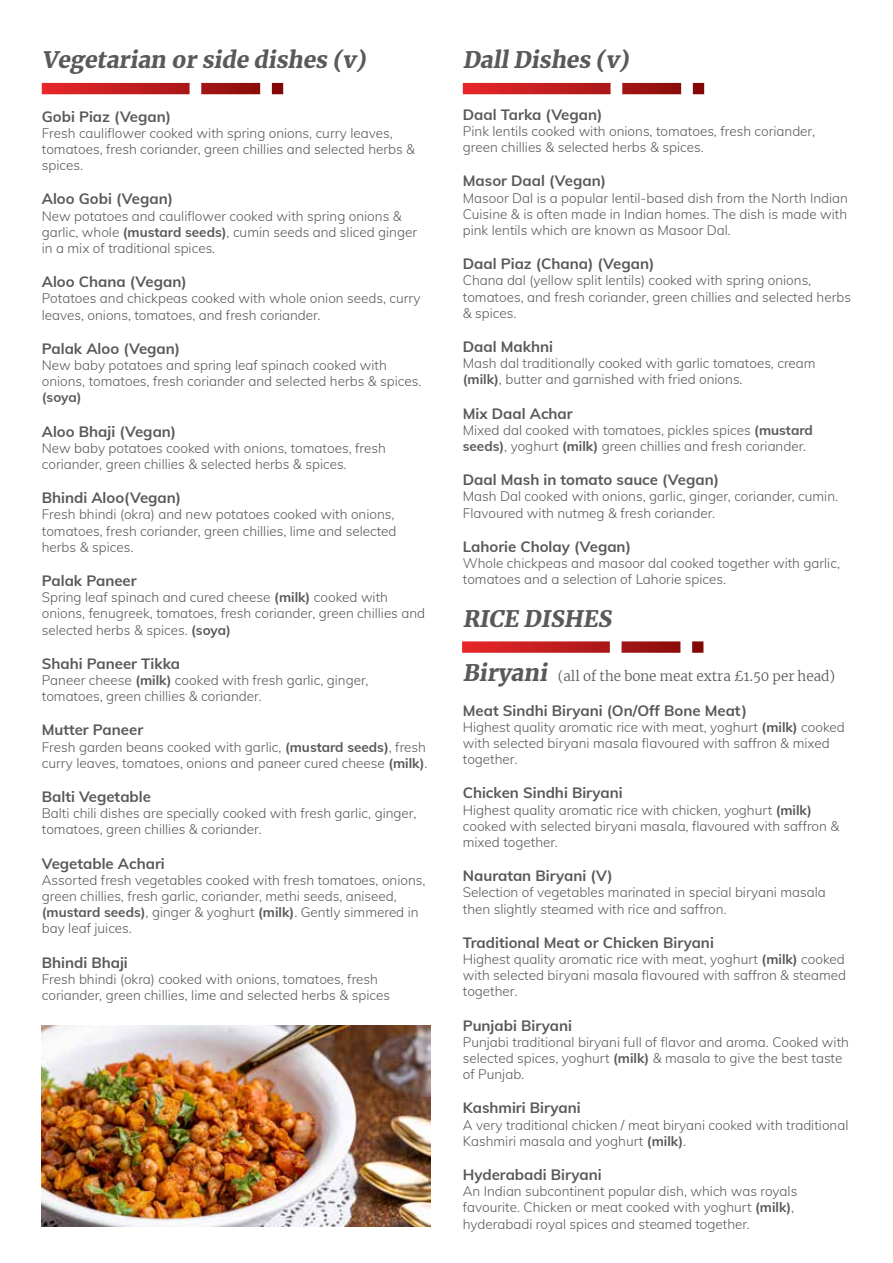
<style>
.page{position:relative;width:893px;height:1263px;background:#fff}
.page>*{position:absolute;margin:0;border:0;box-sizing:border-box;transform-origin:0 0}
.t1{font:italic 900 22.5px "Merriweather";color:#58595b}
.t2{font:700 15px "Muli";color:#58595b}
.t3{font:300 13.5px/16.2px "Muli";color:#58595b}
.t4{font:300 13.5px "Merriweather";color:#58595b}
.t5{font:700 13.5px "Muli";color:#58595b}
.s1{font-weight:700}
.s2{font-weight:900;font-style:italic;font-size:22.5px}
</style>
<div class="page">
<svg style="left:463px;top:83px;width:241px;height:11px;background:#be2f30"></svg>
<svg style="left:42px;top:83px;width:241px;height:11px;background:#be2f30"></svg>
<svg style="left:462px;top:641px;width:241px;height:12px;background:#c23b3c"></svg>
<img style="left:42px;top:1025px;width:388px;height:202px">
<h1 class="t1" style="left:42px;top:44px;width:330px">Vegetarian or side dishes (v)</h1>
<p class="t2" style="left:42px;top:105px;width:131px">Gobi Piaz (Vegan)</p>
<p class="t3" style="left:42px;top:124px;width:375px">Fresh cauliflower cooked with spring onions, curry leaves, tomatoes, fresh coriander, green chillies and selected herbs &amp; spices.</p>
<p class="t2" style="left:42px;top:188px;width:133px">Aloo Gobi (Vegan)</p>
<p class="t3" style="left:42px;top:207px;width:377px">New potatoes and cauliflower cooked with spring onions &amp; garlic, whole <span class="s1">(mustard seeds)</span>, cumin seeds and sliced ginger in a mix of traditional spices.</p>
<p class="t2" style="left:42px;top:271px;width:146px">Aloo Chana (Vegan)</p>
<p class="t3" style="left:42px;top:290px;width:380px">Potatoes and chickpeas cooked with whole onion seeds, curry leaves, onions, tomatoes, and fresh coriander.</p>
<p class="t2" style="left:42px;top:337px;width:140px">Palak Aloo (Vegan)</p>
<p class="t3" style="left:42px;top:356px;width:381px">New baby potatoes and spring leaf spinach cooked with onions, tomatoes, fresh coriander and selected herbs &amp; spices.</p>
<p class="t5" style="left:42px;top:388px;width:41px">(soya)</p>
<p class="t2" style="left:42px;top:420px;width:136px">Aloo Bhaji (Vegan)</p>
<p class="t3" style="left:42px;top:439px;width:345px">New baby potatoes cooked with onions, tomatoes, fresh coriander, green chillies &amp; selected herbs &amp; spices.</p>
<p class="t2" style="left:42px;top:487px;width:141px">Bhindi Aloo(Vegan)</p>
<p class="t3" style="left:42px;top:506px;width:356px">Fresh bhindi (okra) and new potatoes cooked with onions, tomatoes, fresh coriander, green chillies, lime and selected herbs &amp; spices.</p>
<p class="t2" style="left:42px;top:570px;width:96px">Palak Paneer</p>
<p class="t3" style="left:42px;top:588px;width:385px">Spring leaf spinach and cured cheese <span class="s1">(milk)</span> cooked with onions, fenugreek, tomatoes, fresh coriander, green chillies and selected herbs &amp; spices. <span class="s1">(soya)</span></p>
<p class="t2" style="left:42px;top:652px;width:140px">Shahi Paneer Tikka</p>
<p class="t3" style="left:42px;top:671px;width:328px">Paneer cheese <span class="s1">(milk)</span> cooked with fresh garlic, ginger, tomatoes, green chillies &amp; coriander.</p>
<p class="t2" style="left:42px;top:719px;width:103px">Mutter Paneer</p>
<p class="t3" style="left:42px;top:738px;width:387px">Fresh garden beans cooked with garlic, <span class="s1">(mustard seeds)</span>, fresh curry leaves, tomatoes, onions and paneer cured cheese <span class="s1">(milk)</span>.</p>
<p class="t2" style="left:42px;top:786px;width:111px">Balti Vegetable</p>
<p class="t3" style="left:42px;top:804px;width:376px">Balti chili dishes are specially cooked with fresh garlic, ginger, tomatoes, green chillies &amp; coriander.</p>
<p class="t2" style="left:42px;top:852px;width:124px">Vegetable Achari</p>
<p class="t3" style="left:42px;top:871px;width:385px">Assorted fresh vegetables cooked with fresh tomatoes, onions, green chillies, fresh garlic, coriander, methi seeds, aniseed, <span class="s1">(mustard seeds)</span>, ginger &amp; yoghurt <span class="s1">(milk)</span>. Gently simmered in bay leaf juices.</p>
<p class="t2" style="left:42px;top:951px;width:88px">Bhindi Bhaji</p>
<p class="t3" style="left:42px;top:970px;width:350px">Fresh bhindi (okra) cooked with onions, tomatoes, fresh coriander, green chillies, lime and selected herbs &amp; spices</p>
<h1 class="t1" style="left:463px;top:44px;width:172px">DallDishes (v)</h1>
<p class="t2" style="left:463px;top:103px;width:141px">Daal Tarka (Vegan)</p>
<p class="t3" style="left:463px;top:122px;width:354px">Pink lentils cooked with onions, tomatoes, fresh coriander, green chillies &amp; selected herbs &amp; spices.</p>
<p class="t2" style="left:463px;top:170px;width:145px">Masor Daal (Vegan)</p>
<p class="t3" style="left:463px;top:189px;width:387px;text-align:justify">Masoor Dal is a popular lentil-based dish from the North Indian Cuisine &amp; is often made in Indian homes. The dish is made with pink lentils which are known as Masoor Dal.</p>
<p class="t2" style="left:463px;top:253px;width:193px">Daal Piaz (Chana) (Vegan)</p>
<p class="t3" style="left:463px;top:272px;width:390px">Chana dal (yellow split lentils) cooked with spring onions, tomatoes, and fresh coriander, green chillies and selected herbs &amp; spices.</p>
<p class="t2" style="left:463px;top:336px;width:92px">Daal Makhni</p>
<p class="t3" style="left:463px;top:354px;width:354px">Mash dal traditionally cooked with garlic tomatoes, cream <span class="s1">(milk)</span>, butter and garnished with fried onions.</p>
<p class="t2" style="left:463px;top:402px;width:111px">Mix Daal Achar</p>
<p class="t3" style="left:463px;top:421px;width:352px">Mixed dal cooked with tomatoes, pickles spices <span class="s1">(mustard seeds)</span>, yoghurt <span class="s1">(milk)</span> green chillies and fresh coriander.</p>
<p class="t2" style="left:463px;top:469px;width:258px">Daal Mash in tomato sauce (Vegan)</p>
<p class="t3" style="left:463px;top:488px;width:377px">Mash Dal cooked with onions, garlic, ginger, coriander, cumin.<br>Flavoured with nutmeg &amp; fresh coriander.</p>
<p class="t2" style="left:463px;top:535px;width:170px">Lahorie Cholay (Vegan)</p>
<p class="t3" style="left:463px;top:554px;width:379px">Whole chickpeas and masoor dal cooked together with garlic, tomatoes and a selection of Lahorie spices.</p>
<h1 class="t1" style="left:463px;top:603px;width:155px">RICE DISHES</h1>
<p class="t4" style="left:463px;top:667px;width:374px"><span class="s2">Biryani</span> (all of the bone meat extra £1.50 per head)</p>
<p class="t2" style="left:463px;top:699px;width:286px">Meat Sindhi Biryani (On/Off Bone Meat)</p>
<p class="t3" style="left:463px;top:718px;width:384px">Highest quality aromatic rice with meat, yoghurt <span class="s1">(milk)</span> cooked with selected biryani masala flavoured with saffron &amp; mixed together.</p>
<p class="t2" style="left:463px;top:782px;width:162px">Chicken Sindhi Biryani</p>
<p class="t3" style="left:463px;top:801px;width:378px">Highest quality aromatic rice with chicken, yoghurt <span class="s1">(milk) </span>cooked with selected biryani masala, flavoured with saffron &amp; mixed together.</p>
<p class="t2" style="left:463px;top:865px;width:151px">Nauratan Biryani (V)</p>
<p class="t3" style="left:463px;top:884px;width:365px">Selection of vegetables marinated in special biryani masala then slightly steamed with rice and saffron.</p>
<p class="t2" style="left:463px;top:931px;width:253px">Traditional Meat or Chicken Biryani</p>
<p class="t3" style="left:463px;top:950px;width:385px;text-align:justify">Highest quality aromatic rice with meat, yoghurt <span class="s1">(milk)</span> cooked with selected biryani masala flavoured with saffron &amp; steamed together.</p>
<p class="t2" style="left:463px;top:1014px;width:111px">Punjabi Biryani</p>
<p class="t3" style="left:463px;top:1033px;width:388px">Punjabi traditional biryani full of flavor and aroma. Cooked with selected spices, yoghurt <span class="s1">(milk)</span> &amp; masala to give the best taste of Punjab.</p>
<p class="t2" style="left:463px;top:1097px;width:119px">Kashmiri Biryani</p>
<p class="t3" style="left:463px;top:1116px;width:387px">A very traditional chicken / meat biryani cooked with traditional<br>Kashmiri masala and yoghurt <span class="s1">(milk)</span>.</p>
<p class="t2" style="left:463px;top:1164px;width:140px">Hyderabadi Biryani</p>
<p class="t3" style="left:463px;top:1182px;width:336px">An Indian subcontinent popular dish, which was royals favourite. Chicken or meat cooked with yoghurt <span class="s1">(milk)</span>, hyderabadi royal spices and steamed together.</p>
</div>
